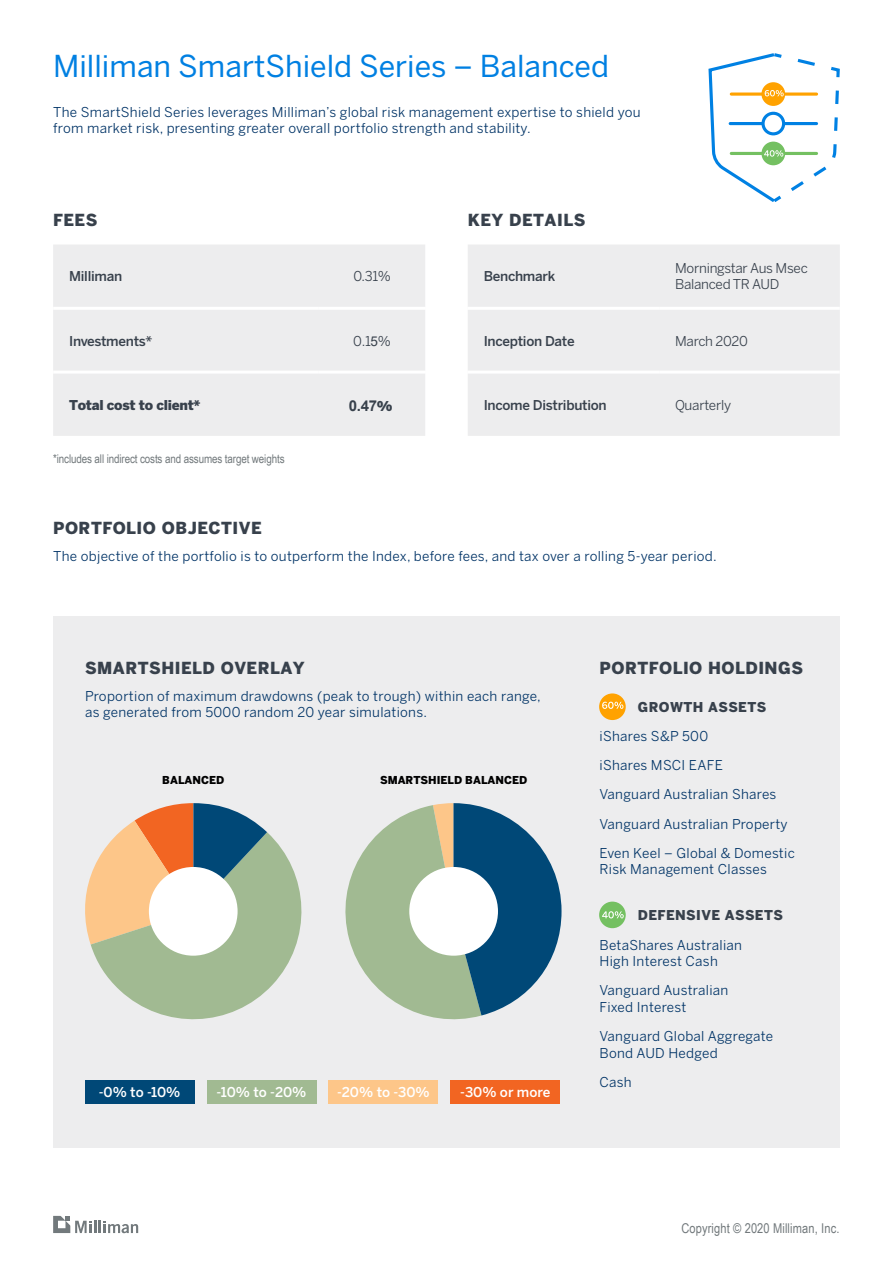
<style>
.page{position:relative;width:893px;height:1263px;background:#fff}
.page>*{position:absolute;margin:0;border:0;box-sizing:border-box;transform-origin:0 0}
.t1{font:30px "Benton Sans";color:#0080e2}
.t2{font:900 16.5px "Benton Sans";letter-spacing:.03em;color:#38414c}
.t3{font:700 15px "Arial";color:#38414c}
.t4{font:13.5px/16.5px "Benton Sans";letter-spacing:.02em;color:#036}
.t5{font:500 13.5px "Benton Sans";letter-spacing:-.02em;color:#38414c}
.t6{font:13.5px/16.5px "Benton Sans";letter-spacing:-.02em;color:#38414c}
.t7{font:500 13.5px "Benton Sans";letter-spacing:-.005em;color:#fff}
.t8{font:13.5px "Arial Narrow";letter-spacing:.01em;color:#72797c}
.t9{font:900 13.5px "Benton Sans";letter-spacing:.03em;color:#38414c}
.t10{font:900 13.5px "Benton Sans";letter-spacing:-.02em;color:#38414c}
.t11{font:12px "Arial Narrow";letter-spacing:-.01em;color:#72797c}
.t12{font:900 10.8px "Benton Sans";color:#000}
.s1{font-family:"Arial"}
.s2{font-family:"Benton Sans";font-weight:900;font-size:13.5px}
</style>
<div class="page">
<div style="left:53px;top:617px;width:787px;height:531px;background:#ededee"></div>
<svg style="left:53px;top:1216px;width:85px;height:17px"></svg>
<div style="left:53px;top:245px;width:787px;height:191px;background:#ededee"></div>
<hr style="left:53px;top:307px;width:266px;height:3px;background:#fff">
<hr style="left:319px;top:307px;width:106px;height:3px;background:#fff">
<hr style="left:425px;top:307px;width:43px;height:3px;background:#fff">
<hr style="left:468px;top:307px;width:191px;height:3px;background:#fff">
<hr style="left:659px;top:307px;width:181px;height:3px;background:#fff">
<hr style="left:53px;top:371px;width:266px;height:3px;background:#fff">
<hr style="left:319px;top:371px;width:106px;height:3px;background:#fff">
<hr style="left:425px;top:371px;width:43px;height:3px;background:#fff">
<hr style="left:468px;top:371px;width:191px;height:3px;background:#fff">
<hr style="left:659px;top:371px;width:181px;height:3px;background:#fff">
<svg style="left:708px;top:53px;width:132px;height:149px"></svg>
<svg style="left:85px;top:803px;width:217px;height:217px"></svg>
<svg style="left:345px;top:803px;width:216px;height:217px"></svg>
<div style="left:149px;top:867px;width:89px;height:89px;background:#fff;border-radius:50%"></div>
<div style="left:409px;top:867px;width:89px;height:89px;background:#fff;border-radius:50%"></div>
<div style="left:85px;top:1080px;width:109px;height:23px;background:#004877"></div>
<div style="left:329px;top:1080px;width:109px;height:23px;background:#fdc689"></div>
<div style="left:207px;top:1080px;width:109px;height:23px;background:#a1ba92"></div>
<div style="left:451px;top:1080px;width:109px;height:23px;background:#f26522"></div>
<div style="left:601px;top:695px;width:23px;height:23px;background:#ffa200;border-radius:50%"></div>
<div style="left:599px;top:693px;width:27px;height:27px;border:4px solid #ffa200;border-radius:50%"></div>
<svg style="left:602px;top:702px;width:21px;height:7px"></svg>
<div style="left:601px;top:903px;width:23px;height:23px;background:#74c061;border-radius:50%"></div>
<div style="left:599px;top:901px;width:27px;height:27px;border:4px solid #74c061;border-radius:50%"></div>
<svg style="left:602px;top:911px;width:22px;height:7px"></svg>
<h1 class="t1" style="left:53px;top:48px;width:557px">Milliman SmartShield Series – Balanced</h1>
<p class="t4" style="left:53px;top:104px;width:589px">The SmartShield Series leverages Milliman’s global risk management expertise to shield you from market risk, presenting greater overall portfolio strength and stability.</p>
<p class="t2" style="left:53px;top:210px;width:46px">FEES</p>
<p class="t2" style="left:468px;top:210px;width:119px">KEY DETAILS</p>
<p class="t5" style="left:69px;top:268px;width:55px">Milliman</p>
<p class="t6" style="left:353px;top:268px;width:39px">0.31%</p>
<p class="t5" style="left:484px;top:268px;width:73px">Benchmark</p>
<p class="t6" style="left:675px;top:260px;width:134px">Morningstar Aus Msec<br>Balanced TR AUD</p>
<p class="t5" style="left:69px;top:332px;width:85px">Investments*</p>
<p class="t6" style="left:353px;top:333px;width:39px">0.1<span class="s1">5</span>%</p>
<p class="t5" style="left:484px;top:332px;width:92px">Inception Date</p>
<p class="t6" style="left:675px;top:332px;width:74px">March 2020</p>
<p class="t10" style="left:69px;top:397px;width:133px">Total cost to client*</p>
<p class="t3" style="left:349px;top:395px;width:45px">0.47<span class="s2">%</span></p>
<p class="t5" style="left:484px;top:397px;width:125px">Income Distribution</p>
<p class="t6" style="left:675px;top:397px;width:58px">Quarterly</p>
<p class="t11" style="left:53px;top:450px;width:233px">*includes all indirect costs and assumes target weights</p>
<p class="t2" style="left:53px;top:518px;width:210px">PORTFOLIO OBJECTIVE</p>
<p class="t4" style="left:53px;top:548px;width:665px">The objective of the portfolio is to outperform the Index, before fees, and tax over a rolling 5-year period.</p>
<p class="t2" style="left:85px;top:658px;width:221px">SMARTSHIELD OVERLAY</p>
<p class="t4" style="left:85px;top:687px;width:457px">Proportion of maximum drawdowns (peak to trough) within each range, as generated from 5000 random 20 year simulations.</p>
<p class="t12" style="left:162px;top:774px;width:63px">BALANCED</p>
<p class="t12" style="left:380px;top:774px;width:149px">SMARTSHIELD BALANCED</p>
<p class="t7" style="left:99px;top:1084px;width:83px">-0% to -10%</p>
<p class="t7" style="left:217px;top:1084px;width:91px">-10% to -20%</p>
<p class="t7" style="left:337px;top:1084px;width:94px">-20% to -30%</p>
<p class="t7" style="left:460px;top:1084px;width:92px">-30% or more</p>
<p class="t2" style="left:599px;top:658px;width:205px">PORTFOLIO HOLDINGS</p>
<p class="t9" style="left:638px;top:698px;width:130px">GROWTH ASSETS</p>
<p class="t4" style="left:599px;top:721px;width:197px;line-height:29.2px">iShares S&amp;P 500<br>iShares MSCI EAFE<br>Vanguard Australian Shares<br>Vanguard Australian Property<br>Even Keel – Global &amp; Domestic</p>
<p class="t4" style="left:599px;top:861px;width:169px">Risk Management Classes</p>
<p class="t9" style="left:638px;top:907px;width:147px">DEFENSIVE ASSETS</p>
<p class="t4" style="left:599px;top:936px;width:144px">BetaShares Australian<br>High Interest Cash</p>
<p class="t4" style="left:599px;top:982px;width:130px">Vanguard Australian<br>Fixed Interest</p>
<p class="t4" style="left:599px;top:1028px;width:175px">Vanguard Global Aggregate<br>Bond AUD Hedged</p>
<p class="t4" style="left:599px;top:1074px;width:34px">Cash</p>
<p class="t8" style="left:681px;top:1218px;width:160px">Copyright © 2020 Milliman, Inc.</p>
</div>
